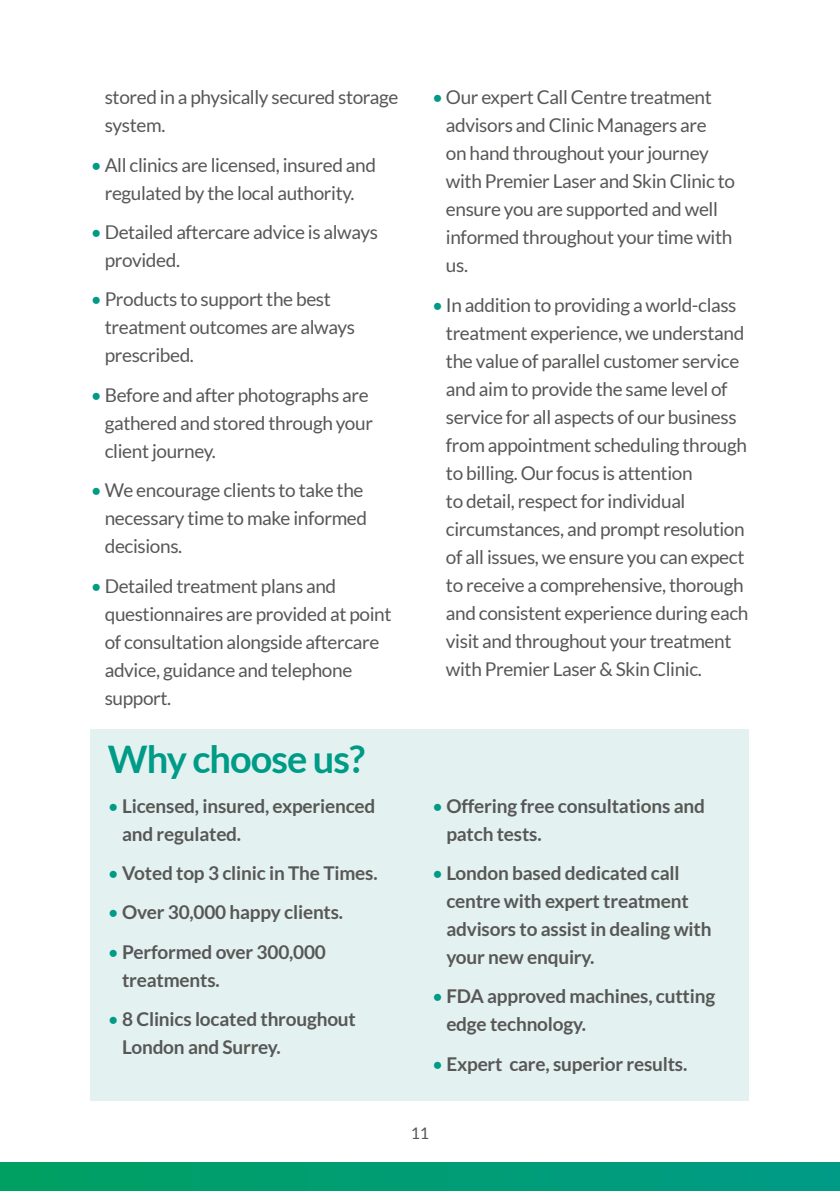
<style>
.page{position:relative;width:840px;height:1191px;background:#fff}
.page>*{position:absolute;margin:0;border:0;box-sizing:border-box;transform-origin:0 0}
.t1{font:700 38px "Lato";letter-spacing:-.025em;color:#009b87}
.t2{font:19px/28px "Lato";letter-spacing:-.02em;color:#575756}
.t3{font:700 19px/28px "Lato";letter-spacing:-.01em;color:#575756}
.t4{font:16px "Lato";color:#575756}
.s1{color:#009b87}
.s2{font-weight:400;color:#009b87}
</style>
<div class="page">
<div style="left:91px;top:729px;width:657px;height:371px;background:#e3f2f0"></div>
<div style="left:0;top:1162px;width:839px;height:29px;background:linear-gradient(to right,#00a062,#009b86)"></div>
<p class="t2" style="left:105px;top:83px;width:295px">stored in a physically secured storage system.</p>
<p class="t2" style="left:91px;top:151px;width:286px;text-align:center"><span class="s1">•</span> All clinics are licensed, insured and regulated by the local authority.</p>
<p class="t2" style="left:105px;top:218px;width:275px;text-indent:-14px"><span class="s1">•</span> Detailed aftercare advice is always provided.</p>
<p class="t2" style="left:105px;top:285px;width:252px;text-indent:-14px"><span class="s1">•</span> Products to support the best treatment outcomes are always prescribed.</p>
<p class="t2" style="left:105px;top:381px;width:269px;text-indent:-14px"><span class="s1">•</span> Before and after photographs are gathered and stored through your client journey.</p>
<p class="t2" style="left:105px;top:476px;width:264px;text-indent:-14px"><span class="s1">•</span> We encourage clients to take the necessary time to make informed decisions.</p>
<p class="t2" style="left:105px;top:571px;width:288px;text-indent:-14px"><span class="s1">•</span> Detailed treatment plans and questionnaires are provided at point of consultation alongside aftercare advice, guidance and telephone support.</p>
<h1 class="t1" style="left:108px;top:737px;width:259px">Why choose us?</h1>
<p class="t3" style="left:122px;top:791px;width:254px;text-indent:-14px"><span class="s2">•</span> Licensed, insured, experienced and regulated.</p>
<p class="t3" style="left:108px;top:858px;width:271px"><span class="s2">•</span> Voted top 3 clinic in The Times.</p>
<p class="t3" style="left:108px;top:898px;width:237px"><span class="s2">•</span> Over 30,000 happy clients.</p>
<p class="t3" style="left:122px;top:937px;width:205px;text-indent:-14px"><span class="s2">•</span> Performed over 300,000 treatments.</p>
<p class="t3" style="left:122px;top:1004px;width:235px;text-indent:-14px"><span class="s2">•</span> 8 Clinics located throughout<br>London and Surrey.</p>
<p class="t2" style="left:445px;top:83px;width:290px;text-indent:-14px"><span class="s1">•</span> Our expert Call Centre treatment advisors and Clinic Managers are<br>on hand throughout your journey with Premier Laser and Skin Clinic to ensure you are supported and well informed throughout your time with us.</p>
<p class="t2" style="left:445px;top:291px;width:304px;text-indent:-14px"><span class="s1">•</span> In addition to providing a world-class treatment experience, we understand the value of parallel customer service and aim to provide the same level of service for all aspects of our business from appointment scheduling through to billing. Our focus is attention<br>to detail, respect for individual circumstances, and prompt resolution of all issues, we ensure you can expect to receive a comprehensive, thorough and consistent experience during each visit and throughout your treatment with Premier Laser &amp; Skin Clinic.</p>
<p class="t3" style="left:446px;top:791px;width:260px;text-indent:-14px"><span class="s2">•</span> Offering free consultations and patch tests.</p>
<p class="t3" style="left:446px;top:858px;width:266px;text-indent:-14px"><span class="s2">•</span> London based dedicated call centre with expert treatment advisors to assist in dealing with your new enquiry.</p>
<p class="t3" style="left:446px;top:982px;width:270px;text-indent:-14px"><span class="s2">•</span> FDA approved machines, cutting edge technology.</p>
<p class="t3" style="left:432px;top:1049px;width:257px"><span class="s2">•</span> Expert care, superior results.</p>
<p class="t4" style="left:410px;top:1124px;width:20px">11</p>
</div>
